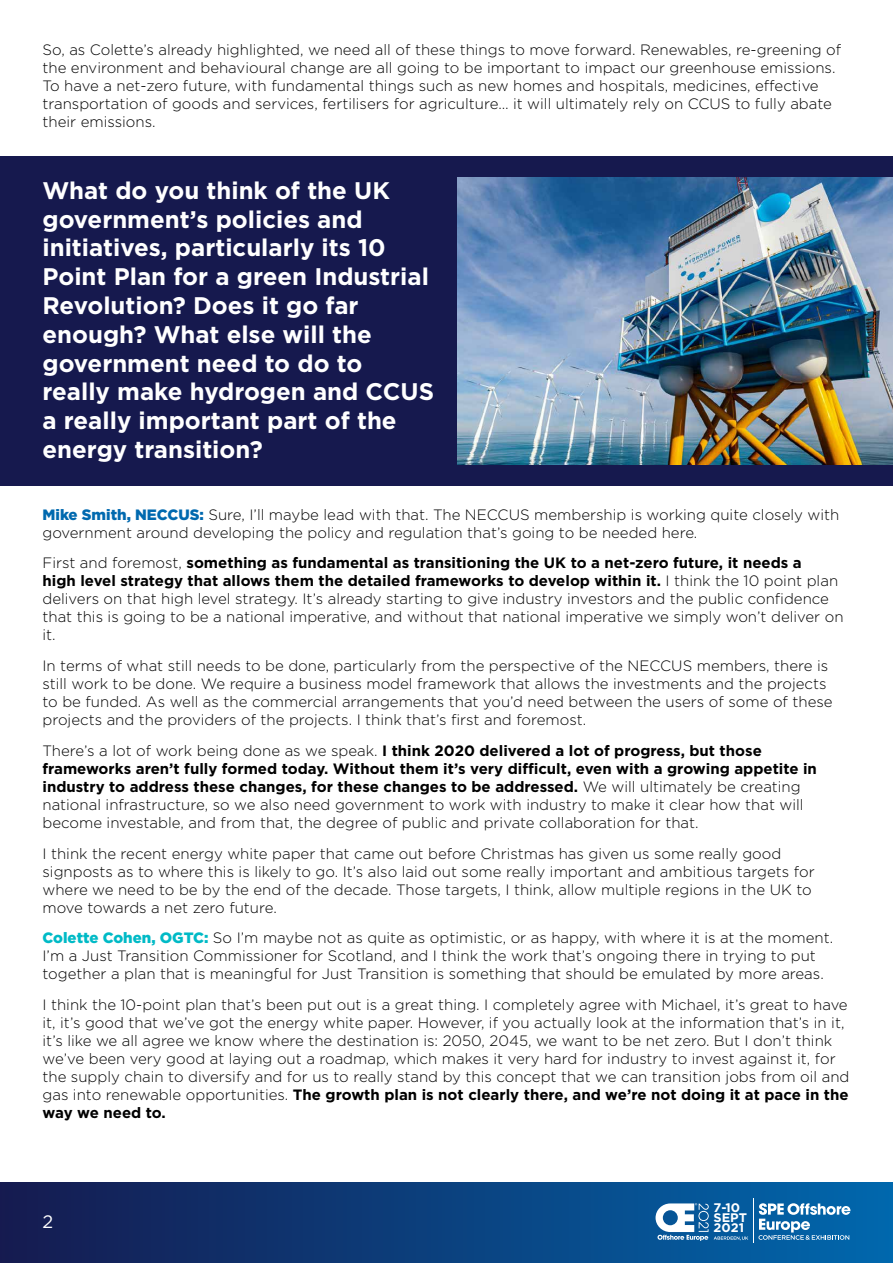
<style>
.page{position:relative;width:893px;height:1263px;background:#fff}
.page>*{position:absolute;margin:0;border:0;box-sizing:border-box;transform-origin:0 0}
.t1{font:700 24px/28.8px "Gotham";color:#fff}
.t2{font:18px "Gotham";color:#fff}
.t3{font:300 15px/18px "Gotham";color:#000}
.t4{font:700 12.45px/9.9px "Gotham";color:#fff}
.s1{font-weight:900;color:#0069af}
.s2{font-weight:700}
.s3{font-weight:900;color:#00bac6}
</style>
<div class="page">
<div style="left:0;top:1182px;width:893px;height:81px;background:linear-gradient(to right,#161a50,#0068ad)"></div>
<svg style="left:758px;top:1203px;width:92px;height:37px"></svg>
<hr style="left:753px;top:1198px;width:1px;height:45px;background:#fff">
<svg style="left:655px;top:1203px;width:93px;height:38px"></svg>
<div style="left:0;top:156px;width:893px;height:329px;background:#16194e"></div>
<img style="left:457px;top:177px;width:436px;height:287px">
<p class="t3" style="left:43px;top:40px;width:800px">So, as Colette’s already highlighted, we need all of these things to move forward. Renewables, re-greening of the environment and behavioural change are all going to be important to impact our greenhouse emissions.<br>To have a net-zero future, with fundamental things such as new homes and hospitals, medicines, effective transportation of goods and services, fertilisers for agriculture… it will ultimately rely on CCUS to fully abate their emissions.</p>
<p class="t1" style="left:43px;top:176px;width:393px">What do you think of the UK government’s policies and initiatives, particularly its 10<br>Point Plan for a green Industrial<br>Revolution? Does it go far enough? What else will the government need to do to really make hydrogen and CCUS a really important part of the energy transition?</p>
<p class="t3" style="left:43px;top:505px;width:798px"><span class="s1">Mike Smith, NECCUS:</span> Sure, I’ll maybe lead with that. The NECCUS membership is working quite closely with government around developing the policy and regulation that’s going to be needed here.</p>
<p class="t3" style="left:43px;top:554px;width:803px">First and foremost, <span class="s2">something as fundamental as transitioning the UK to a net-zero future, it needs a<br>high level strategy that allows them the detailed frameworks to develop within it.</span> I think the 10 point plan delivers on that high level strategy. It’s already starting to give industry investors and the public confidence that this is going to be a national imperative, and without that national imperative we simply won’t deliver on it.</p>
<p class="t3" style="left:43px;top:656px;width:792px">In terms of what still needs to be done, particularly from the perspective of the NECCUS members, there is still work to be done. We require a business model framework that allows the investments and the projects to be funded. As well as the commercial arrangements that you’d need between the users of some of these projects and the providers of the projects. I think that’s first and foremost.</p>
<p class="t3" style="left:43px;top:741px;width:776px">There’s a lot of work being done as we speak. <span class="s2">I think 2020 delivered a lot of progress, but those frameworks aren’t fully formed today. Without them it’s very difficult, even with a growing appetite in industry to address these changes, for these changes to be addressed.</span> We will ultimately be creating national infrastructure, so we also need government to work with industry to make it clear how that will become investable, and from that, the degree of public and private collaboration for that.</p>
<p class="t3" style="left:43px;top:844px;width:774px">I think the recent energy white paper that came out before Christmas has given us some really good signposts as to where this is likely to go. It’s also laid out some really important and ambitious targets for where we need to be by the end of the decade. Those targets, I think, allow multiple regions in the UK to move towards a net zero future.</p>
<p class="t3" style="left:43px;top:929px;width:792px"><span class="s3">Colette Cohen, OGTC:</span> So I’m maybe not as quite as optimistic, or as happy, with where it is at the moment.<br>I’m a Just Transition Commissioner for Scotland, and I think the work that’s ongoing there in trying to put together a plan that is meaningful for Just Transition is something that should be emulated by more areas.</p>
<p class="t3" style="left:43px;top:995px;width:808px">I think the 10-point plan that’s been put out is a great thing. I completely agree with Michael, it’s great to have it, it’s good that we’ve got the energy white paper. However, if you actually look at the information that’s in it, it’s like we all agree we know where the destination is: 2050, 2045, we want to be net zero. But I don’t think we’ve been very good at laying out a roadmap, which makes it very hard for industry to invest against it, for the supply chain to diversify and for us to really stand by this concept that we can transition jobs from oil and gas into renewable opportunities. <span class="s2">The growth plan is not clearly there, and we’re not doing it at pace in the way we need to.</span></p>
<p class="t4" style="left:713px;top:1203px;width:35px">7-10<br>SEPT</p>
<p class="t2" style="left:43px;top:1210px;width:12px">2</p>
<p class="t4" style="left:713px;top:1222px;width:32px">2021</p>
</div>
